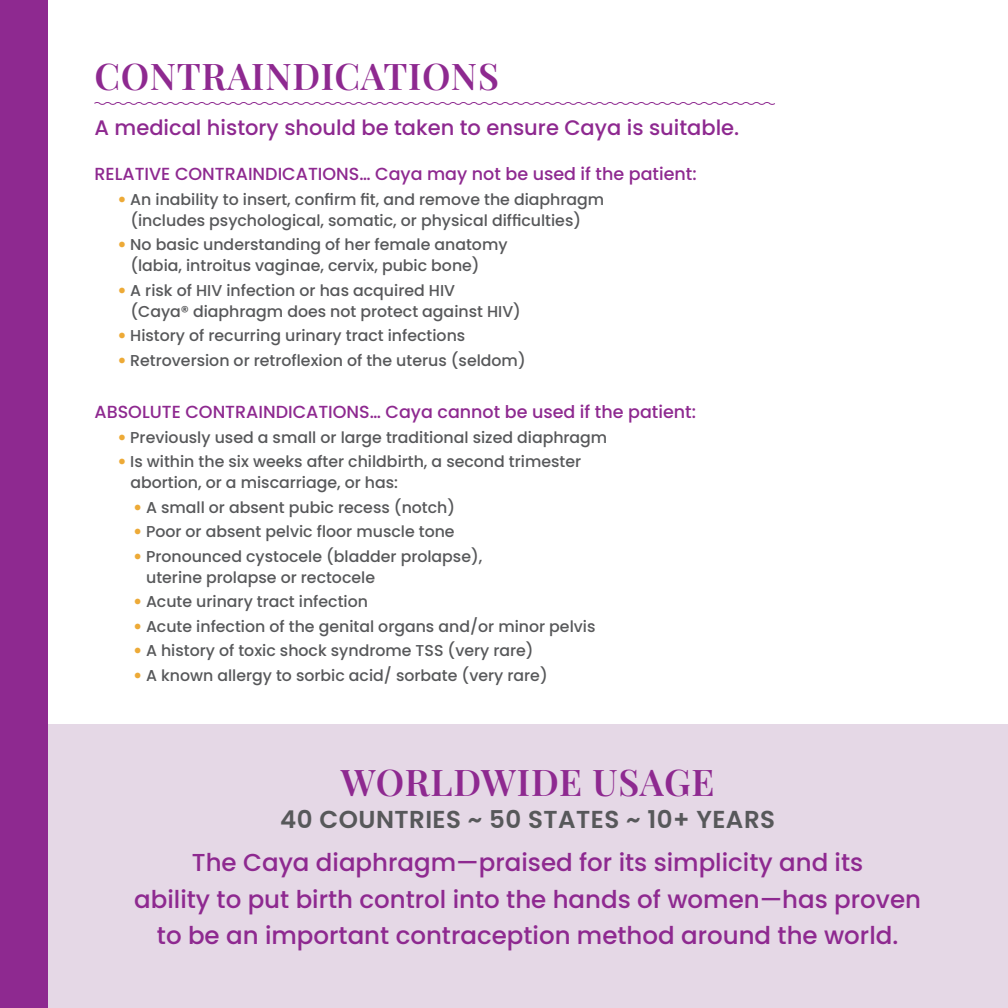
<style>
.page{position:relative;width:1008px;height:1008px;background:#fff}
.page>*{position:absolute;margin:0;border:0;box-sizing:border-box;transform-origin:0 0}
.t1{font:600 36.75px "Playfair Display";letter-spacing:.02em;color:#8e2990}
.t2{font:500 24.5px/36.8px "Poppins";color:#8e2990;text-align:center}
.t3{font:600 24.5px "Poppins";letter-spacing:.02em;color:#57585a}
.t4{font:500 21px "Poppins";color:#8e2990}
.t5{font:500 17.5px "Poppins";color:#8e2990}
.t6{font:500 15.75px/21px "Poppins";color:#57585a}
.s1{font-family:"Avenir";font-weight:300;color:#edaa37}
</style>
<div class="page">
<div style="left:0;top:724px;width:1008px;height:284px;background:#e5d8e6"></div>
<svg style="left:94px;top:102px;width:681px;height:3px"></svg>
<div style="left:0;top:0;width:47px;height:1008px;background:#8e2990"></div>
<h1 class="t1" style="left:94px;top:61px;width:406px">CONTRAINDICATIONS</h1>
<h3 class="t4" style="left:94px;top:116px;width:646px">A medical history should be taken to ensure Caya is suitable.</h3>
<p class="t5" style="left:95px;top:164px;width:604px">RELATIVE CONTRAINDICATIONS… Caya may not be used if the patient:</p>
<p class="t6" style="left:130px;top:189px;width:475px;text-indent:-12px"><span class="s1">•</span> An inability to insert, con昀椀rm 昀椀t, and remove the diaphragm (includes psychological, somatic, or physical dif昀椀culties)</p>
<p class="t6" style="left:130px;top:235px;width:379px;text-indent:-12px"><span class="s1">•</span> No basic understanding of her female anatomy (labia, introitus vaginae, cervix, pubic bone)</p>
<p class="t6" style="left:130px;top:280px;width:392px;text-indent:-12px"><span class="s1">•</span> A risk of HIV infection or has acquired HIV<br>(Caya® diaphragm does not protect against HIV)</p>
<p class="t6" style="left:118px;top:326px;width:349px"><span class="s1">•</span> History of recurring urinary tract infections</p>
<p class="t6" style="left:118px;top:350px;width:409px"><span class="s1">•</span> Retroversion or retro昀氀exion of the uterus (seldom)</p>
<p class="t5" style="left:94px;top:402px;width:603px">ABSOLUTE CONTRAINDICATIONS… Caya cannot be used if the patient:</p>
<p class="t6" style="left:118px;top:427px;width:491px"><span class="s1">•</span> Previously used a small or large traditional sized diaphragm</p>
<p class="t6" style="left:130px;top:452px;width:452px;text-indent:-12px"><span class="s1">•</span> Is within the six weeks after childbirth, a second trimester abortion, or a miscarriage, or has:</p>
<p class="t6" style="left:134px;top:497px;width:323px"><span class="s1">•</span> A small or absent pubic recess (notch)</p>
<p class="t6" style="left:134px;top:522px;width:322px"><span class="s1">•</span> Poor or absent pelvic 昀氀oor muscle tone</p>
<p class="t6" style="left:146px;top:546px;width:338px;text-indent:-12px"><span class="s1">•</span> Pronounced cystocele (bladder prolapse), uterine prolapse or rectocele</p>
<p class="t6" style="left:134px;top:592px;width:236px"><span class="s1">•</span> Acute urinary tract infection</p>
<p class="t6" style="left:134px;top:616px;width:463px"><span class="s1">•</span> Acute infection of the genital organs and/or minor pelvis</p>
<p class="t6" style="left:134px;top:641px;width:401px"><span class="s1">•</span> A history of toxic shock syndrome TSS (very rare)</p>
<p class="t6" style="left:134px;top:665px;width:415px"><span class="s1">•</span> A known allergy to sorbic acid/ sorbate (very rare)</p>
<h1 class="t1" style="left:341px;top:768px;width:375px">WORLDWIDE USAGE</h1>
<h2 class="t3" style="left:280px;top:805px;width:497px">40 COUNTRIES ~ 50 STATES ~ 10+ YEARS</h2>
<h2 class="t2" style="left:134px;top:844px;width:788px">The Caya diaphragm—praised for its simplicity and its<br>ability to put birth control into the hands of women—has proven to be an important contraception method around the world.</h2>
</div>
